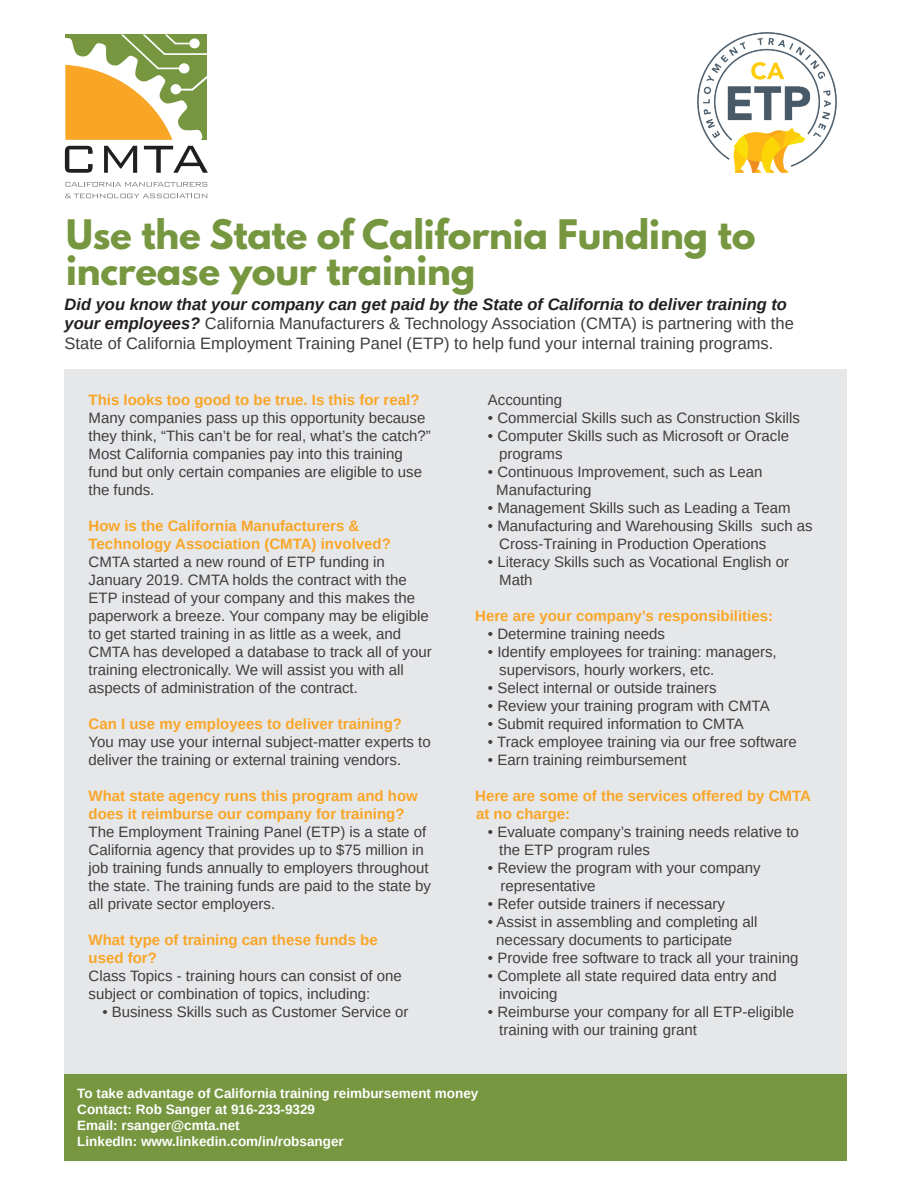
<style>
.page{position:relative;width:918px;height:1188px;background:#fff}
.page>*{position:absolute;margin:0;border:0;box-sizing:border-box;transform-origin:0 0}
.t1{font:700 36px/36px "League Spartan";letter-spacing:-.005em;color:#769740}
.t2{font:16.5px/19.8px "Arimo";color:#3e3e3f}
.t3{font:15px/18px "Arimo";color:#3e3e3f}
.t4{font:700 15px/18px "Arimo";color:#f9a627}
.t5{font:700 13.5px/16.2px "Arimo";color:#fff}
.s1{font-weight:700;font-style:italic;color:#231f20}
</style>
<div class="page">
<div style="left:65px;top:1063px;width:782px;height:98px;background:#769740"></div>
<div style="left:64px;top:369px;width:783px;height:704px;background:#e6e7e9"></div>
<svg style="left:65px;top:146px;width:28px;height:27px"></svg>
<svg style="left:104px;top:146px;width:33px;height:27px"></svg>
<svg style="left:144px;top:146px;width:64px;height:27px"></svg>
<svg style="left:65px;top:34px;width:142px;height:106px"></svg>
<svg style="left:65px;top:182px;width:142px;height:5px"></svg>
<svg style="left:65px;top:194px;width:142px;height:4px"></svg>
<img style="left:697px;top:32px;width:139px;height:140px">
<h1 class="t1" style="left:66px;top:216px;width:691px">Use the State of California Funding to increase your training</h1>
<p class="t2" style="left:65px;top:294px;width:731px"><span class="s1">Did you know that your company can get paid by the State of California to deliver training to your employees?</span> California Manufacturers &amp; Technology Association (CMTA) is partnering with the<br>State of California Employment Training Panel (ETP) to help fund your internal training programs.</p>
<p class="t4" style="left:89px;top:391px;width:332px">This looks too good to be true. Is this for real?</p>
<p class="t3" style="left:89px;top:409px;width:344px">Many companies pass up this opportunity because they think, “This can’t be for real, what’s the catch?” Most California companies pay into this training fund but only certain companies are eligible to use the funds.</p>
<p class="t4" style="left:89px;top:517px;width:304px">How is the California Manufacturers &amp;<br>Technology Association (CMTA) involved?</p>
<p class="t3" style="left:89px;top:553px;width:345px">CMTA started a new round of ETP funding in January 2019. CMTA holds the contract with the ETP instead of your company and this makes the paperwork a breeze. Your company may be eligible to get started training in as little as a week, and CMTA has developed a database to track all of your training electronically. We will assist you with all aspects of administration of the contract.</p>
<p class="t4" style="left:89px;top:715px;width:315px">Can I use my employees to deliver training?</p>
<p class="t3" style="left:89px;top:733px;width:344px">You may use your internal subject-matter experts to deliver the training or external training vendors.</p>
<p class="t4" style="left:89px;top:787px;width:331px">What state agency runs this program and how does it reimburse our company for training?</p>
<p class="t3" style="left:89px;top:823px;width:344px">The Employment Training Panel (ETP) is a state of California agency that provides up to $75 million in job training funds annually to employers throughout the state. The training funds are paid to the state by all private sector employers.</p>
<p class="t4" style="left:89px;top:931px;width:291px">What type of training can these funds be used for?</p>
<p class="t3" style="left:89px;top:967px;width:315px">Class Topics - training hours can consist of one subject or combination of topics, including:</p>
<p class="t3" style="left:102px;top:1003px;width:308px">• Business Skills such as Customer Service or</p>
<p class="t3" style="left:488px;top:391px;width:76px">Accounting</p>
<p class="t3" style="left:488px;top:409px;width:313px">• Commercial Skills such as Construction Skills</p>
<p class="t3" style="left:499px;top:427px;width:291px;text-indent:-11px">• Computer Skills such as Microsoft or Oracle programs</p>
<p class="t3" style="left:496px;top:463px;width:268px;text-indent:-8px">• Continuous Improvement, such as Lean<br>Manufacturing</p>
<p class="t3" style="left:488px;top:499px;width:304px">• Management Skills such as Leading a Team</p>
<p class="t3" style="left:499px;top:517px;width:315px;text-indent:-11px">• Manufacturing and Warehousing Skills such as<br>Cross-Training in Production Operations</p>
<p class="t3" style="left:499px;top:553px;width:291px;text-indent:-11px">• Literacy Skills such as Vocational English or<br>Math</p>
<p class="t4" style="left:475px;top:607px;width:299px">Here are your company’s responsibilities:</p>
<p class="t3" style="left:488px;top:625px;width:178px">• Determine training needs</p>
<p class="t3" style="left:499px;top:643px;width:279px;text-indent:-11px">• Identify employees for training: managers, supervisors, hourly workers, etc.</p>
<p class="t3" style="left:488px;top:679px;width:230px">• Select internal or outside trainers</p>
<p class="t3" style="left:488px;top:697px;width:283px">• Review your training program with CMTA</p>
<p class="t3" style="left:488px;top:715px;width:257px">• Submit required information to CMTA</p>
<p class="t3" style="left:488px;top:733px;width:310px">• Track employee training via our free software</p>
<p class="t3" style="left:488px;top:751px;width:200px">• Earn training reimbursement</p>
<p class="t4" style="left:475px;top:787px;width:337px">Here are some of the services offered by CMTA at no charge:</p>
<p class="t3" style="left:499px;top:823px;width:301px;text-indent:-11px">• Evaluate company’s training needs relative to the ETP program rules</p>
<p class="t3" style="left:500px;top:859px;width:262px;text-indent:-13px">• Review the program with your company representative</p>
<p class="t3" style="left:488px;top:895px;width:238px">• Refer outside trainers if necessary</p>
<p class="t3" style="left:496px;top:913px;width:263px;text-indent:-8px">• Assist in assembling and completing all necessary documents to participate</p>
<p class="t3" style="left:488px;top:949px;width:312px">• Provide free software to track all your training</p>
<p class="t3" style="left:499px;top:967px;width:279px;text-indent:-11px">• Complete all state required data entry and invoicing</p>
<p class="t3" style="left:499px;top:1003px;width:296px;text-indent:-11px">• Reimburse your company for all ETP-eligible training with our training grant</p>
<p class="t5" style="left:77px;top:1085px;width:403px">To take advantage of California training reimbursement money Contact: Rob Sanger at 916-233-9329<br>Email: rsanger@cmta.net<br>LinkedIn: www.linkedin.com/in/robsanger</p>
</div>
